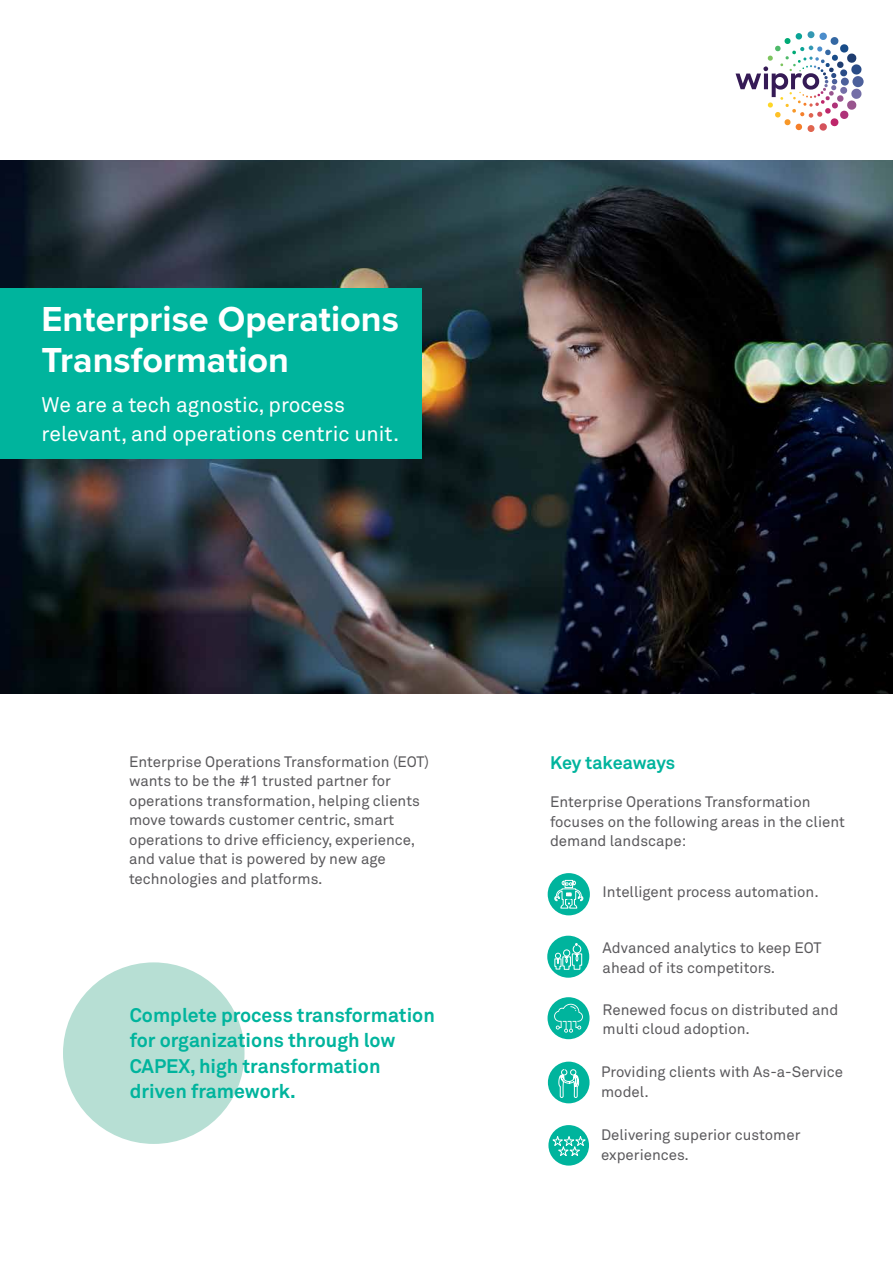
<style>
.page{position:relative;width:893px;height:1263px;background:#fff}
.page>*{position:absolute;margin:0;border:0;box-sizing:border-box;transform-origin:0 0}
.t1{font:700 36px/40.5px "Proxima Nova";color:#fff}
.t2{font:21px/28.5px "Wipro Akkurat";color:#fff}
.t3{font:700 19.5px/25.5px "Wipro Akkurat";color:#00b49d}
.t4{font:700 18px "Wipro Akkurat";letter-spacing:-.005em;color:#00b49d}
.t5{font:15px/19.5px "Wipro Akkurat";color:#5a595c}
.t6{font:15px/19.5px "Wipro Akkurat";color:#5b5a5d}
</style>
<div class="page">
<div style="left:63px;top:962px;width:181px;height:182px;background:#b7dfd4;border-radius:50%"></div>
<svg style="left:852px;top:76px;width:12px;height:11px"></svg>
<svg style="left:735px;top:32px;width:127px;height:99px"></svg>
<div style="left:548px;top:873px;width:42px;height:42px;background:#00b49d;border-radius:50%"></div>
<svg style="left:554px;top:880px;width:30px;height:29px"></svg>
<div style="left:547px;top:936px;width:42px;height:42px;background:#00b49d;border-radius:50%"></div>
<svg style="left:554px;top:943px;width:28px;height:27px"></svg>
<div style="left:548px;top:997px;width:42px;height:42px;background:#00b49d;border-radius:50%"></div>
<svg style="left:554px;top:1004px;width:29px;height:29px"></svg>
<div style="left:548px;top:1062px;width:42px;height:41px;background:#00b49d;border-radius:50%"></div>
<svg style="left:558px;top:1069px;width:21px;height:29px"></svg>
<div style="left:548px;top:1125px;width:41px;height:40px;background:#00b49d;border-radius:50%"></div>
<svg style="left:551px;top:1135px;width:36px;height:22px"></svg>
<img style="left:0;top:160px;width:892px;height:533px">
<div style="left:0;top:288px;width:422px;height:171px;background:#00b49d"></div>
<h1 class="t1" style="left:42px;top:298px;width:359px">Enterprise Operations<br>Transformation</h1>
<h2 class="t2" style="left:42px;top:391px;width:359px">We are a tech agnostic, process relevant, and operations centric unit.</h2>
<p class="t5" style="left:129px;top:752px;width:302px">Enterprise Operations Transformation (EOT)</p>
<p class="t4" style="left:550px;top:752px;width:127px">Key takeaways</p>
<p class="t5" style="left:129px;top:771px;width:292px">wants to be the #1 trusted partner for operations transformation, helping clients move towards customer centric, smart operations to drive efficiency, experience, and value that is powered by new age technologies and platforms.</p>
<p class="t5" style="left:550px;top:792px;width:296px">Enterprise Operations Transformation focuses on the following areas in the client demand landscape:</p>
<p class="t6" style="left:603px;top:882px;width:218px">Intelligent process automation.</p>
<h3 class="t3" style="left:130px;top:1002px;width:307px">Complete process transformation for organizations through low<br>CAPEX, high transformation driven framework.</h3>
<p class="t6" style="left:603px;top:938px;width:220px">Advanced analytics to keep EOT ahead of its competitors.</p>
<p class="t6" style="left:603px;top:1000px;width:237px">Renewed focus on distributed and multi cloud adoption.</p>
<p class="t6" style="left:601px;top:1062px;width:243px">Providing clients with As-a-Service model.</p>
<p class="t6" style="left:601px;top:1125px;width:201px">Delivering superior customer experiences.</p>
</div>
